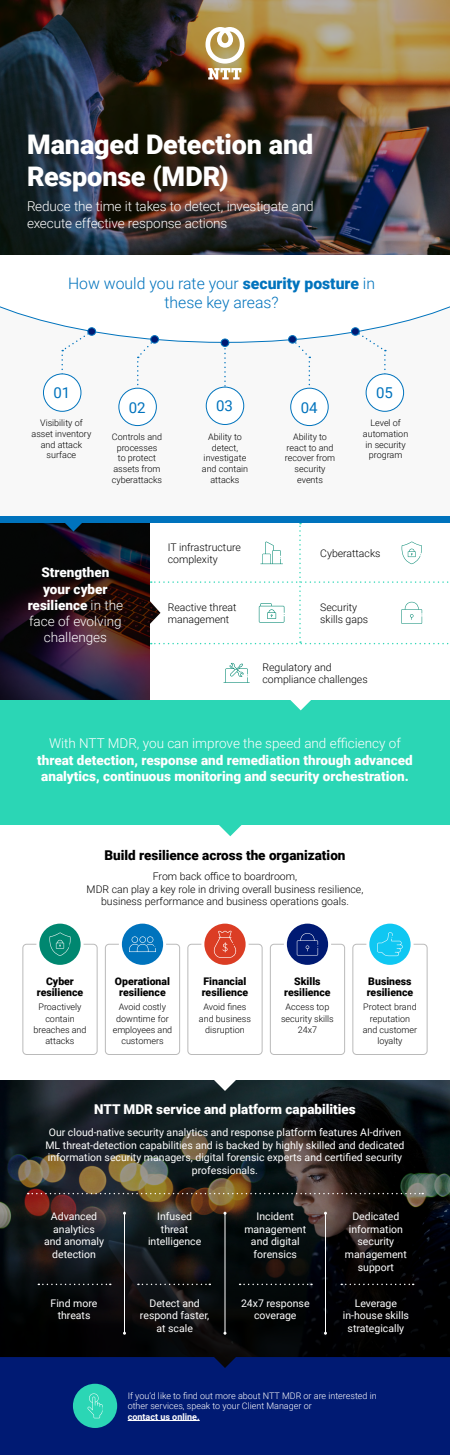
<style>
.page{position:relative;width:450px;height:1455px;background:#fff}
.page>*{position:absolute;margin:0;border:0;box-sizing:border-box;transform-origin:0 0}
.t1{font:900 27px/32.4px "Roboto";letter-spacing:-.005em;color:#fff}
.t2{font:300 15.83px/19px "Roboto";color:#0073bd;text-align:center}
.t3{font:15px "Roboto";color:#0073bd}
.t4{font:900 13.5px/16.2px "Roboto";color:#fff;text-align:center}
.t5{font:300 13.5px/16.2px "Roboto";letter-spacing:-.005em;color:#fff}
.t6{font:900 13.5px "Roboto";color:#000}
.t7{font:10.5px/12.6px "Roboto";color:#fff;text-align:center}
.t8{font:300 10.5px/12.6px "Roboto";color:#000}
.t9{font:900 10.5px/11.2px "Roboto";color:#000;text-align:center}
.t10{font:300 9px/10.8px "Roboto";color:#000;text-align:center}
.t11{font:300 9px/10.8px "Roboto";color:#fff}
.t12{font:700 9px "Roboto";color:#fff}
.s1{font-weight:900}
.s2{font-weight:300}
</style>
<div class="page">
<svg style="left:0;top:1080px;width:450px;height:132px;background:#252624"></svg>
<svg style="left:0;top:1212px;width:450px;height:145px;background:#0b0c0d"></svg>
<hr style="left:225px;top:1213px;width:1px;height:120px;background:#fff">
<hr style="left:124px;top:1213px;width:1px;height:120px;background:#fff">
<hr style="left:325px;top:1213px;width:1px;height:120px;background:#fff">
<svg style="left:28px;top:1193px;width:395px;height:1px"></svg>
<svg style="left:341px;top:1284px;width:73px;height:1px"></svg>
<svg style="left:240px;top:1284px;width:72px;height:1px"></svg>
<svg style="left:138px;top:1284px;width:72px;height:1px"></svg>
<svg style="left:38px;top:1284px;width:73px;height:1px"></svg>
<div style="left:22px;top:944px;width:76px;height:111px;border:1px solid #bababa;border-radius:4px"></div>
<div style="left:105px;top:944px;width:75px;height:111px;border:1px solid #bababa;border-radius:4px"></div>
<div style="left:187px;top:944px;width:76px;height:111px;border:1px solid #bababa;border-radius:4px"></div>
<div style="left:270px;top:944px;width:75px;height:111px;border:1px solid #bababa;border-radius:4px"></div>
<div style="left:352px;top:944px;width:76px;height:111px;border:1px solid #bababa;border-radius:4px"></div>
<svg style="left:38px;top:922px;width:44px;height:44px"></svg>
<div style="left:36px;top:921px;width:48px;height:47px;border:3px solid #fff;border-radius:50%"></div>
<div style="left:120px;top:922px;width:45px;height:44px;background:#0073bd;border-radius:50%"></div>
<div style="left:119px;top:921px;width:47px;height:47px;border:3px solid #fff;border-radius:50%"></div>
<svg style="left:203px;top:922px;width:44px;height:44px"></svg>
<div style="left:201px;top:921px;width:48px;height:47px;border:3px solid #fff;border-radius:50%"></div>
<svg style="left:285px;top:922px;width:45px;height:44px"></svg>
<div style="left:284px;top:921px;width:47px;height:47px;border:3px solid #fff;border-radius:50%"></div>
<svg style="left:368px;top:922px;width:44px;height:44px"></svg>
<div style="left:366px;top:921px;width:48px;height:47px;border:3px solid #fff;border-radius:50%"></div>
<svg style="left:213px;top:931px;width:23px;height:27px"></svg>
<svg style="left:129px;top:936px;width:27px;height:16px"></svg>
<svg style="left:50px;top:933px;width:21px;height:23px"></svg>
<svg style="left:297px;top:933px;width:22px;height:23px"></svg>
<svg style="left:377px;top:932px;width:26px;height:24px"></svg>
<svg style="left:213px;top:1080px;width:24px;height:11px"></svg>
<svg style="left:43px;top:343px;width:362px;height:84px"></svg>
<svg style="left:0;top:306px;width:450px;height:37px"></svg>
<svg style="left:61px;top:331px;width:32px;height:48px"></svg>
<svg style="left:137px;top:339px;width:19px;height:61px"></svg>
<div style="left:43px;top:374px;width:38px;height:37px;background:#fff;border-radius:50%"></div>
<div style="left:43px;top:374px;width:38px;height:38px;border:1px solid #0073bd;border-radius:50%"></div>
<div style="left:119px;top:388px;width:37px;height:38px;background:#fff;border-radius:50%"></div>
<div style="left:118px;top:388px;width:39px;height:38px;border:1px solid #0073bd;border-radius:50%"></div>
<div style="left:88px;top:328px;width:8px;height:7px;background:#001a73;border-radius:50%"></div>
<div style="left:87px;top:327px;width:9px;height:9px;border:1px solid #0073bd;border-radius:50%"></div>
<div style="left:151px;top:336px;width:8px;height:7px;background:#001a73;border-radius:50%"></div>
<div style="left:150px;top:335px;width:9px;height:9px;border:1px solid #0073bd;border-radius:50%"></div>
<svg style="left:355px;top:331px;width:31px;height:48px"></svg>
<svg style="left:292px;top:339px;width:18px;height:61px"></svg>
<div style="left:366px;top:374px;width:38px;height:37px;background:#fff;border-radius:50%"></div>
<div style="left:366px;top:374px;width:38px;height:38px;border:1px solid #0073bd;border-radius:50%"></div>
<div style="left:291px;top:388px;width:37px;height:38px;background:#fff;border-radius:50%"></div>
<div style="left:290px;top:388px;width:39px;height:38px;border:1px solid #0073bd;border-radius:50%"></div>
<div style="left:351px;top:328px;width:8px;height:7px;background:#001a73;border-radius:50%"></div>
<div style="left:351px;top:327px;width:9px;height:9px;border:1px solid #0073bd;border-radius:50%"></div>
<div style="left:289px;top:336px;width:7px;height:7px;background:#001a73;border-radius:50%"></div>
<div style="left:288px;top:335px;width:9px;height:9px;border:1px solid #0073bd;border-radius:50%"></div>
<img style="left:0;top:0;width:450px;height:255px">
<svg style="left:206px;top:27px;width:38px;height:52px"></svg>
<div style="left:0;top:1357px;width:450px;height:98px;background:#001a73"></div>
<svg style="left:224px;top:347px;width:2px;height:40px"></svg>
<div style="left:206px;top:387px;width:38px;height:37px;background:#fff;border-radius:50%"></div>
<div style="left:206px;top:387px;width:38px;height:38px;border:1px solid #0073bd;border-radius:50%"></div>
<div style="left:221px;top:339px;width:8px;height:7px;background:#001a73;border-radius:50%"></div>
<div style="left:221px;top:339px;width:8px;height:8px;border:1px solid #0073bd;border-radius:50%"></div>
<svg style="left:0;top:523px;width:150px;height:178px;background:#20131d"></svg>
<svg style="left:150px;top:581px;width:300px;height:120px"></svg>
<svg style="left:223px;top:663px;width:27px;height:20px"></svg>
<svg style="left:151px;top:523px;width:299px;height:121px"></svg>
<div style="left:0;top:701px;width:450px;height:124px;background:#2bd6b5"></div>
<div style="left:73px;top:1384px;width:44px;height:44px;background:#2bd6b5;border-radius:50%"></div>
<svg style="left:87px;top:1393px;width:16px;height:25px"></svg>
<hr style="left:128px;top:1420px;width:72px;height:1px;background:#fff">
<div style="left:0;top:516px;width:450px;height:7px;background:#0073bd"></div>
<svg style="left:61px;top:523px;width:25px;height:9px"></svg>
<svg style="left:289px;top:698px;width:24px;height:12px"></svg>
<svg style="left:219px;top:825px;width:23px;height:11px"></svg>
<h1 class="t1" style="left:27px;top:127px;width:288px">Managed Detection and<br>Response (MDR)</h1>
<p class="t5" style="left:27px;top:198px;width:288px">Reduce the time it takes to detect, investigate and execute effective response actions</p>
<h2 class="t2" style="left:68px;top:274px;width:309px">How would you rate your <span class="s1">security posture</span> in these key areas?</h2>
<h3 class="t3" style="left:53px;top:382px;width:18px">01</h3>
<p class="t10" style="left:32px;top:417px;width:61px">Visibility of asset inventory and attack surface</p>
<h3 class="t3" style="left:129px;top:397px;width:18px">02</h3>
<p class="t10" style="left:112px;top:431px;width:52px">Controls and processes to protect assets from cyberattacks</p>
<h3 class="t3" style="left:216px;top:396px;width:18px">03</h3>
<p class="t10" style="left:202px;top:431px;width:48px">Ability to detect, investigate and contain attacks</p>
<h3 class="t3" style="left:301px;top:397px;width:18px">04</h3>
<p class="t10" style="left:285px;top:431px;width:52px">Ability to react to and recover from security events</p>
<h3 class="t3" style="left:376px;top:382px;width:18px">05</h3>
<p class="t10" style="left:363px;top:417px;width:47px">Level of automation in security program</p>
<p class="t4" style="left:28px;top:564px;width:97px">Strengthen your cyber resilience <span class="s2">in the face of evolving challenges</span></p>
<p class="t8" style="left:168px;top:540px;width:75px">IT infrastructure complexity</p>
<p class="t8" style="left:168px;top:600px;width:70px">Reactive threat management</p>
<p class="t8" style="left:320px;top:546px;width:62px">Cyberattacks</p>
<p class="t8" style="left:320px;top:600px;width:49px">Security skills gaps</p>
<p class="t8" style="left:263px;top:660px;width:107px">Regulatory and compliance challenges</p>
<p class="t5" style="left:49px;top:735px;width:353px">With NTT MDR, you can improve the speed and efficiency of</p>
<p class="t4" style="left:37px;top:751px;width:377px">threat detection, response and remediation through advanced analytics, continuous monitoring and security orchestration.</p>
<p class="t6" style="left:104px;top:845px;width:243px">Build resilience across the organization</p>
<p class="t8" style="left:87px;top:870px;width:278px;text-align:center">From back office to boardroom,<br>MDR can play a key role in driving overall business resilience, business performance and business operations goals.</p>
<p class="t9" style="left:37px;top:975px;width:48px">Cyber resilience</p>
<p class="t10" style="left:33px;top:1001px;width:55px;line-height:11.2px">Proactively contain breaches and attacks</p>
<p class="t9" style="left:115px;top:975px;width:57px">Operational resilience</p>
<p class="t10" style="left:113px;top:1001px;width:61px;line-height:11.2px">Avoid costly downtime for employees and customers</p>
<p class="t9" style="left:202px;top:975px;width:48px;text-align:left">Financial resilience</p>
<p class="t10" style="left:199px;top:1001px;width:54px;line-height:11.2px">Avoid fines and business disruption</p>
<p class="t9" style="left:284px;top:975px;width:48px">Skills resilience</p>
<p class="t10" style="left:281px;top:1001px;width:54px;line-height:11.2px">Access top security skills<br>24x7</p>
<p class="t9" style="left:367px;top:975px;width:48px;text-align:left">Business resilience</p>
<p class="t10" style="left:363px;top:1001px;width:56px;line-height:11.2px">Protect brand reputation and customer loyalty</p>
<p class="t4" style="left:94px;top:1101px;width:263px">NTT MDR service and platform capabilities</p>
<p class="t7" style="left:45px;top:1126px;width:361px">Our cloud-native security analytics and response platform features AI-driven ML threat-detection capabilities and is backed by highly skilled and dedicated information security managers, digital forensic experts and certified security professionals.</p>
<p class="t7" style="left:44px;top:1210px;width:61px">Advanced analytics and anomaly detection</p>
<p class="t7" style="left:148px;top:1210px;width:55px">Infused threat intelligence</p>
<p class="t7" style="left:244px;top:1210px;width:63px">Incident management and digital forensics</p>
<p class="t7" style="left:345px;top:1210px;width:63px">Dedicated information security management support</p>
<p class="t7" style="left:343px;top:1296px;width:68px">Leverage in-house skills strategically</p>
<p class="t7" style="left:51px;top:1296px;width:48px">Find more threats</p>
<p class="t7" style="left:140px;top:1296px;width:71px">Detect and respond faster, at scale</p>
<p class="t7" style="left:241px;top:1296px;width:70px">24x7 response coverage</p>
<p class="t11" style="left:128px;top:1390px;width:251px">If you’d like to find out more about NTT MDR or are interested in other services, speak to your Client Manager or</p>
<p class="t12" style="left:128px;top:1410px;width:73px">contact us online.</p>
</div>
